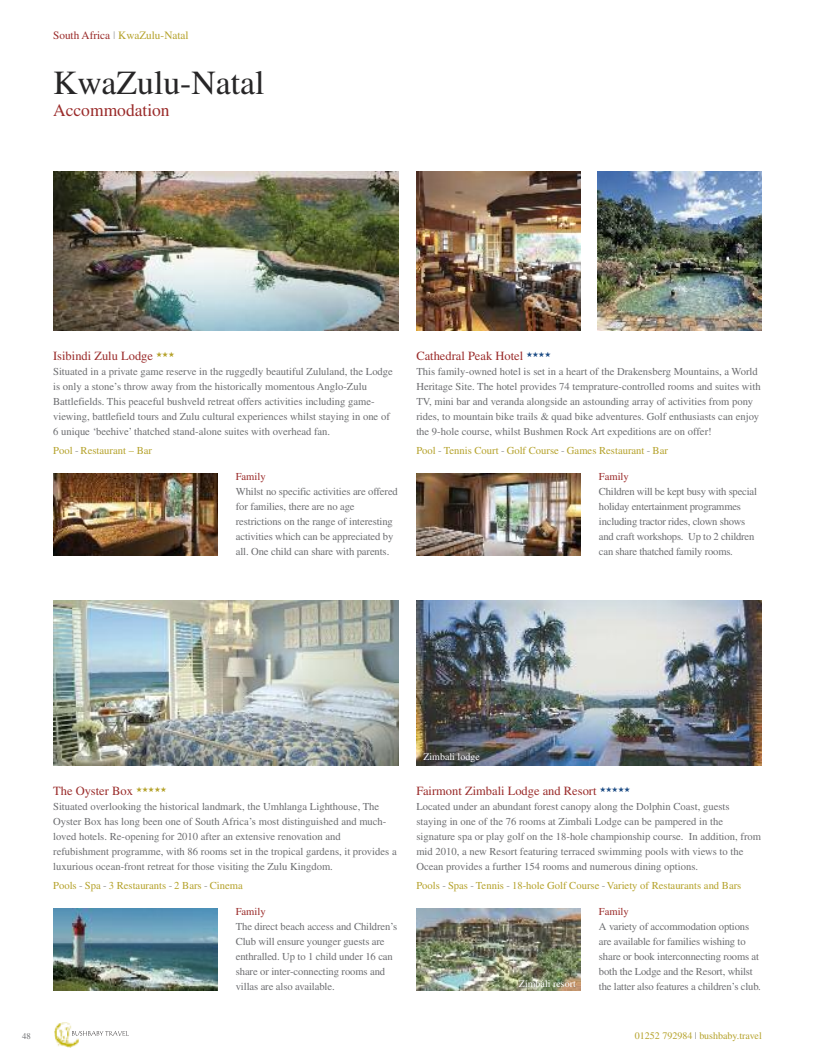
<style>
.page{position:relative;width:815px;height:1063px;background:#fff}
.page>*{position:absolute;margin:0;border:0;box-sizing:border-box;transform-origin:0 0}
.t1{font:33.75px "Times";color:#272627}
.t2{font:17.5px "Times";color:#9a2b2a}
.t3{font:12.5px "Times";color:#9a2b2a}
.t4{font:11.25px "Times";color:#b5a22b}
.t5{font:10.62px/15px "Times";color:#6d6e71}
.t6{font:10.62px "Times";color:#b5a22b}
.t7{font:10.62px/15px "Times";letter-spacing:-.02em;color:#6d6e71}
.t8{font:10.62px "Times";color:#9a2b2a}
.t9{font:10px "Times";color:#b5a22b}
.t10{font:10px "Times";color:#fff}
.t11{font:8.75px "Times";color:#6d6e71}
.s1{color:#9a2b2a}
.s2{font-family:"Gill Sans";font-weight:300;color:#919396}
.s3{color:#919396}
.s4{font-family:"Gill Sans";font-weight:300;color:#6d6e71}
</style>
<div class="page">
<img style="left:55px;top:1023px;width:24px;height:24px">
<svg style="left:72px;top:1031px;width:57px;height:5px"></svg>
<img style="left:53px;top:171px;width:346px;height:159px">
<img style="left:53px;top:474px;width:164px;height:81px">
<img style="left:416px;top:474px;width:164px;height:81px">
<img style="left:53px;top:600px;width:346px;height:165px">
<img style="left:416px;top:600px;width:346px;height:165px">
<img style="left:53px;top:909px;width:164px;height:81px">
<img style="left:416px;top:909px;width:164px;height:81px">
<img style="left:416px;top:171px;width:164px;height:159px">
<img style="left:598px;top:171px;width:164px;height:159px">
<p class="t4" style="left:53px;top:31px;width:137px"><span class="s1">South Africa</span> <span class="s2">I</span> KwaZulu-Natal</p>
<h1 class="t1" style="left:53px;top:71px;width:213px">KwaZulu-Natal</h1>
<h2 class="t2" style="left:53px;top:104px;width:118px">Accommodation</h2>
<p class="t3" style="left:53px;top:351px;width:123px">Isibindi Zulu Lodge <sup>★★★</sup></p>
<p class="t5" style="left:53px;top:365px;width:341px">Situated in a private game reserve in the ruggedly beautiful Zululand, the Lodge is only a stone’s throw away from the historically momentous Anglo-Zulu Battlefields. This peaceful bushveld retreat offers activities including game&shy;viewing, battlefield tours and Zulu cultural experiences whilst staying in one of 6 unique ‘beehive’ thatched stand-alone suites with overhead fan.</p>
<p class="t6" style="left:53px;top:446px;width:100px">Pool <span class="s3">-</span> Restaurant – Bar</p>
<p class="t8" style="left:236px;top:473px;width:31px">Family</p>
<p class="t5" style="left:236px;top:485px;width:164px">Whilst no specific activities are offered for families, there are no age restrictions on the range of interesting activities which can be appreciated by all. One child can share with parents.</p>
<p class="t3" style="left:416px;top:351px;width:136px">Cathedral Peak Hotel <sup>★★★★</sup></p>
<p class="t5" style="left:416px;top:365px;width:346px">This family-owned hotel is set in a heart of the Drakensberg Mountains, a World Heritage Site. The hotel provides 74 temprature-controlled rooms and suites with TV, mini bar and veranda alongside an astounding array of activities from pony rides, to mountain bike trails &amp; quad bike adventures. Golf enthusiasts can enjoy the 9-hole course, whilst Bushmen Rock Art expeditions are on offer!</p>
<p class="t6" style="left:416px;top:446px;width:253px">Pool <span class="s3">-</span> Tennis Court <span class="s3">-</span> Golf Course <span class="s3">-</span> Games Restaurant <span class="s3">-</span> Bar</p>
<p class="t8" style="left:599px;top:473px;width:31px">Family</p>
<p class="t7" style="left:599px;top:485px;width:159px">Children will be kept busy with special holiday entertainment programmes including tractor rides, clown shows and craft workshops. Up to 2 children can share thatched family rooms.</p>
<p class="t3" style="left:53px;top:786px;width:115px">The Oyster Box <sup>★★★★★</sup></p>
<p class="t5" style="left:53px;top:800px;width:345px">Situated overlooking the historical landmark, the Umhlanga Lighthouse, The Oyster Box has long been one of South Africa’s most distinguished and much&shy;loved hotels. Re-opening for 2010 after an extensive renovation and refubishment programme, with 86 rooms set in the tropical gardens, it provides a luxurious ocean-front retreat for those visiting the Zulu Kingdom.</p>
<p class="t6" style="left:53px;top:881px;width:191px">Pools <span class="s3">-</span> Spa <span class="s3">-</span> 3 Restaurants <span class="s3">-</span> 2 Bars <span class="s3">-</span> Cinema</p>
<p class="t8" style="left:236px;top:908px;width:31px">Family</p>
<p class="t5" style="left:236px;top:920px;width:163px">The direct beach access and Children’s Club will ensure younger guests are enthralled. Up to 1 child under 16 can share or inter-connecting rooms and villas are also available.</p>
<p class="t10" style="left:423px;top:753px;width:58px">Zimbali lodge</p>
<p class="t3" style="left:416px;top:786px;width:215px">Fairmont Zimbali Lodge and Resort <sup>★★★★★</sup></p>
<p class="t5" style="left:416px;top:800px;width:346px">Located under an abundant forest canopy along the Dolphin Coast, guests staying in one of the 76 rooms at Zimbali Lodge can be pampered in the signature spa or play golf on the 18-hole championship course. In addition, from mid 2010, a new Resort featuring terraced swimming pools with views to the Ocean provides a further 154 rooms and numerous dining options.</p>
<p class="t6" style="left:416px;top:881px;width:327px">Pools <span class="s3">-</span> Spas <span class="s3">-</span> Tennis <span class="s3">-</span> 18-hole Golf Course <span class="s3">-</span> Variety of Restaurants and Bars</p>
<p class="t8" style="left:599px;top:908px;width:31px">Family</p>
<p class="t5" style="left:599px;top:920px;width:163px">A variety of accommodation options are available for families wishing to share or book interconnecting rooms at both the Lodge and the Resort, whilst the latter also features a children’s club.</p>
<p class="t10" style="left:519px;top:980px;width:58px">Zimbali resort</p>
<p class="t11" style="left:22px;top:1033px;width:10px">48</p>
<p class="t9" style="left:635px;top:1032px;width:128px">01252 792984 <span class="s4">I</span> bushbaby.travel</p>
</div>
